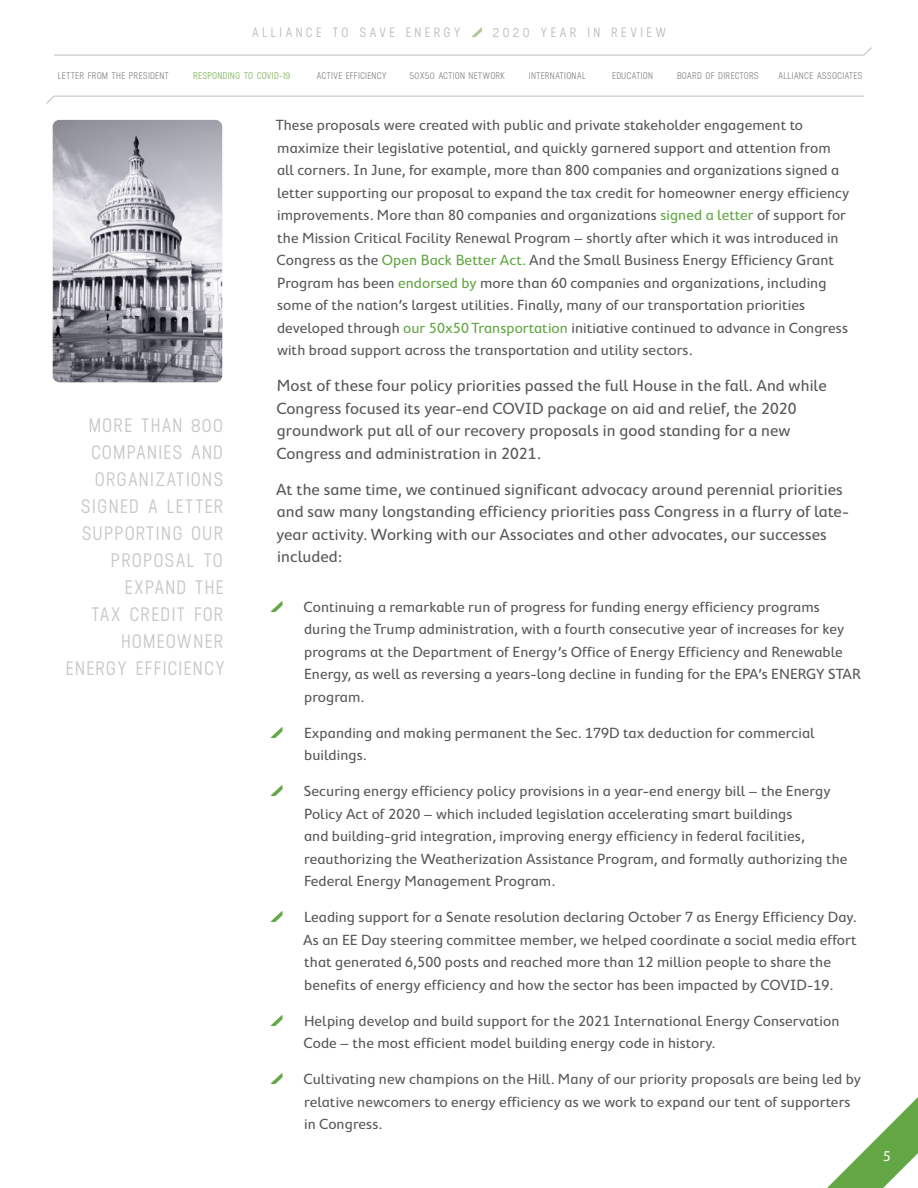
<style>
.page{position:relative;width:918px;height:1188px;background:#fff}
.page>*{position:absolute;margin:0;border:0;box-sizing:border-box;transform-origin:0 0}
.t1{font:500 19.5px/27px "Neusa";letter-spacing:.055em;color:#c8c7c7;text-align:right}
.t2{font:16.5px/22.5px "Cambridge Round";letter-spacing:.005em;color:#58595b}
.t3{font:15px/22.5px "Cambridge Round";letter-spacing:.005em;color:#58595b}
.t4{font:15px "Myriad Pro";color:#fff}
.t5{font:500 13.5px "Neusa";letter-spacing:.25em;color:#bdbcbc}
.t6{font:500 9.75px "Neusa";letter-spacing:.015em;color:#8a8b8c}
.t7{font:500 9.75px "Neusa";letter-spacing:.03em;color:#82b461}
.s1{color:#62a744}
</style>
<div class="page">
<svg style="left:827px;top:1097px;width:91px;height:91px"></svg>
<svg style="left:471px;top:27px;width:11px;height:10px"></svg>
<svg style="left:46px;top:96px;width:818px;height:8px"></svg>
<svg style="left:54px;top:47px;width:818px;height:8px"></svg>
<img style="left:53px;top:120px;width:169px;height:262px">
<p class="t5" style="left:252px;top:24px;width:210px">ALLIANCE TO SAVE ENERGY</p>
<p class="t5" style="left:493px;top:24px;width:175px">2020 YEAR IN REVIEW</p>
<p class="t6" style="left:58px;top:70px;width:113px">LETTER FROM THE PRESIDENT</p>
<p class="t7" style="left:193px;top:70px;width:98px">RESPONDING TO COVID-19</p>
<p class="t6" style="left:317px;top:70px;width:72px">ACTIVE EFFICIENCY</p>
<p class="t6" style="left:409px;top:70px;width:98px">50X50 ACTION NETWORK</p>
<p class="t6" style="left:529px;top:70px;width:59px">INTERNATIONAL</p>
<p class="t6" style="left:612px;top:70px;width:42px">EDUCATION</p>
<p class="t6" style="left:677px;top:69px;width:83px">BOARD OF DIRECTORS</p>
<p class="t6" style="left:778px;top:70px;width:86px">ALLIANCE ASSOCIATES</p>
<h1 class="t1" style="left:66px;top:411px;width:161px">MORE THAN 800<br>COMPANIES AND<br>ORGANIZATIONS<br>SIGNED A LETTER<br>SUPPORTING OUR<br>PROPOSAL TO<br>EXPAND THE<br>TAX CREDIT FOR<br>HOMEOWNER<br>ENERGY EFFICIENCY</h1>
<p class="t3" style="left:276px;top:114px;width:575px">These proposals were created with public and private stakeholder engagement to maximize their legislative potential, and quickly garnered support and attention from all corners. In June, for example, more than 800 companies and organizations signed a letter supporting our proposal to expand the tax credit for homeowner energy efficiency improvements. More than 80 companies and organizations <span class="s1">signed a letter</span> of support for the Mission Critical Facility Renewal Program – shortly after which it was introduced in Congress as the <span class="s1">Open Back Better Act.</span> And the Small Business Energy Efficiency Grant Program has been <span class="s1">endorsed by</span> more than 60 companies and organizations, including some of the nation’s largest utilities. Finally, many of our transportation priorities developed through <span class="s1">our 50x50 Transportation</span> initiative continued to advance in Congress with broad support across the transportation and utility sectors.</p>
<p class="t2" style="left:277px;top:374px;width:552px">Most of these four policy priorities passed the full House in the fall. And while Congress focused its year-end COVID package on aid and relief, the 2020 groundwork put all of our recovery proposals in good standing for a new Congress and administration in 2021.</p>
<p class="t2" style="left:276px;top:478px;width:574px">At the same time, we continued significant advocacy around perennial priorities and saw many longstanding efficiency priorities pass Congress in a flurry of late&shy;year activity. Working with our Associates and other advocates, our successes included:</p>
<p class="t3" style="left:304px;top:595px;width:558px;text-indent:-33px"><span class="s1">•</span> Continuing a remarkable run of progress for funding energy efficiency programs during the Trump administration, with a fourth consecutive year of increases for key programs at the Department of Energy’s Office of Energy Efficiency and Renewable Energy, as well as reversing a years-long decline in funding for the EPA’s ENERGY STAR program.</p>
<p class="t3" style="left:304px;top:721px;width:512px;text-indent:-33px"><span class="s1">•</span> Expanding and making permanent the Sec. 179D tax deduction for commercial buildings.</p>
<p class="t3" style="left:304px;top:780px;width:545px;text-indent:-33px"><span class="s1">•</span> Securing energy efficiency policy provisions in a year-end energy bill – the Energy Policy Act of 2020 – which included legislation accelerating smart buildings<br>and building-grid integration, improving energy efficiency in federal facilities, reauthorizing the Weatherization Assistance Program, and formally authorizing the Federal Energy Management Program.</p>
<p class="t3" style="left:303px;top:906px;width:555px;text-indent:-32px"><span class="s1">•</span> Leading support for a Senate resolution declaring October 7 as Energy Efficiency Day.<br>As an EE Day steering committee member, we helped coordinate a social media effort that generated 6,500 posts and reached more than 12 million people to share the benefits of energy efficiency and how the sector has been impacted by COVID-19.</p>
<p class="t3" style="left:304px;top:1009px;width:537px;text-indent:-33px"><span class="s1">•</span> Helping develop and build support for the 2021 International Energy Conservation<br>Code – the most efficient model building energy code in history.</p>
<p class="t3" style="left:304px;top:1068px;width:558px;text-indent:-33px"><span class="s1">•</span> Cultivating new champions on the Hill. Many of our priority proposals are being led by relative newcomers to energy efficiency as we work to expand our tent of supporters in Congress.</p>
<p class="t4" style="left:883px;top:1147px;width:9px">5</p>
</div>
